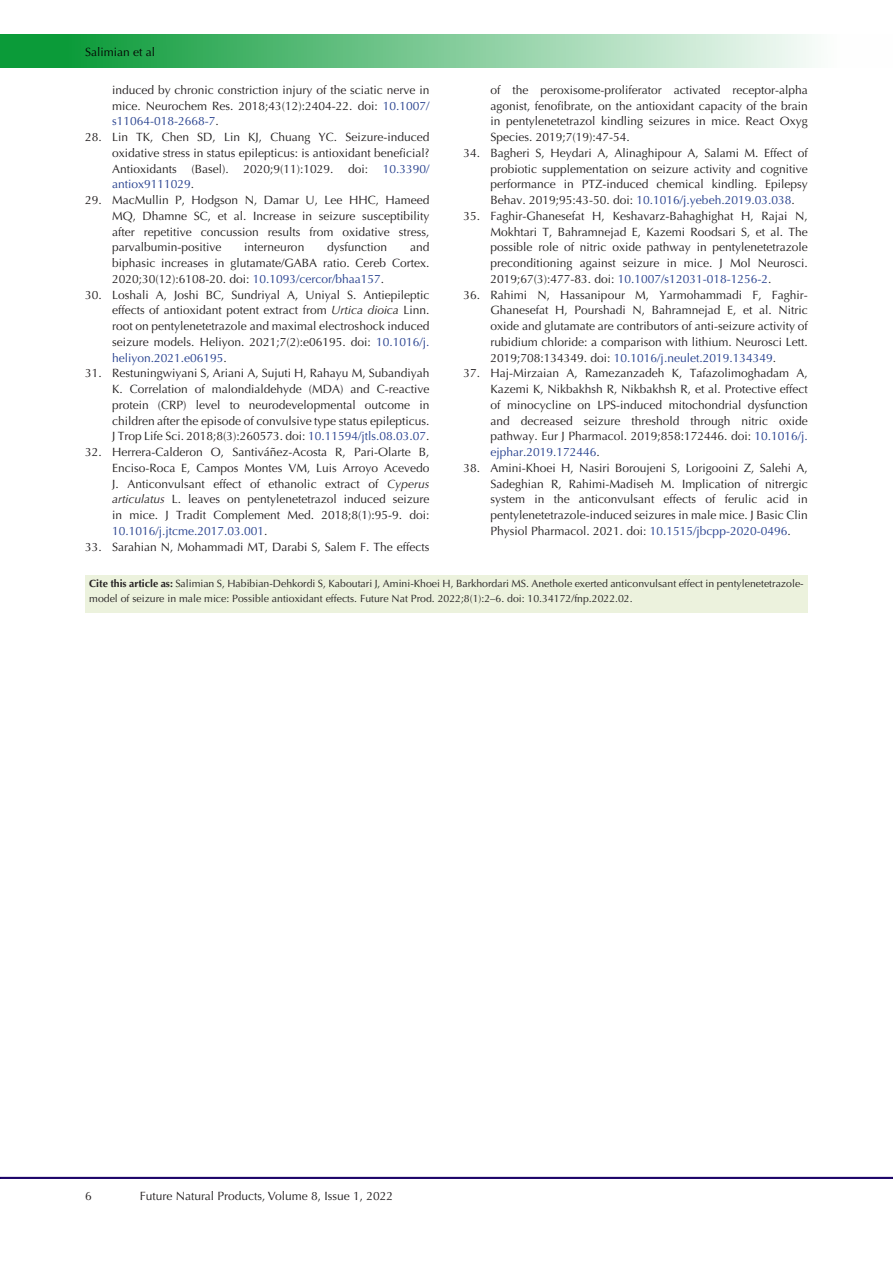
<style>
.page{position:relative;width:893px;height:1263px;background:#fff}
.page>*{position:absolute;margin:0;border:0;box-sizing:border-box;transform-origin:0 0}
.t1{font:12px/15.8px "Optima LT Std";color:#231f20;text-align:justify}
.t2{font:12px "Optima LT Std";color:#040503}
.t3{font:10.5px/15px "Optima LT Std";color:#231f20}
.s1{color:#253f8e}
.s2{font-style:italic}
.s3{font-weight:700}
</style>
<div class="page">
<hr style="left:0;top:1177px;width:893px;height:1px;background:#190066">
<div style="left:1px;top:35px;width:892px;height:33px;background:linear-gradient(to right,#00942c,#fff)"></div>
<div style="left:85px;top:575px;width:723px;height:38px;background:#ecf2dd"></div>
<p class="t2" style="left:85px;top:45px;width:72px">Salimian et al</p>
<p class="t1" style="left:112px;top:82px;width:319px">induced by chronic constriction injury of the sciatic nerve in mice. Neurochem Res. 2018;43(12):2404-22. doi: <span class="s1">10.1007/ s11064-018-2668-7</span>.</p>
<p class="t1" style="left:112px;top:129px;width:319px;text-indent:-27px">28. Lin TK, Chen SD, Lin KJ, Chuang YC. Seizure-induced oxidative stress in status epilepticus: is antioxidant beneficial?<br>Antioxidants (Basel). 2020;9(11):1029. doi: <span class="s1">10.3390/ antiox9111029</span>.</p>
<p class="t1" style="left:112px;top:192px;width:319px;text-indent:-27px">29. MacMullin P, Hodgson N, Damar U, Lee HHC, Hameed MQ, Dhamne SC, et al. Increase in seizure susceptibility after repetitive concussion results from oxidative stress, parvalbumin-positive</p>
<p class="t1" style="left:244px;top:240px;width:62px">interneuron</p>
<p class="t1" style="left:327px;top:240px;width:62px">dysfunction</p>
<p class="t1" style="left:112px;top:240px;width:319px;text-indent:298px">and biphasic increases in glutamate/GABA ratio. Cereb Cortex.<br>2020;30(12):6108-20. doi: <span class="s1">10.1093/cercor/bhaa157</span>.</p>
<p class="t1" style="left:112px;top:287px;width:319px;text-indent:-27px">30. Loshali A, Joshi BC, Sundriyal A, Uniyal S. Antiepileptic effects of antioxidant potent extract from <span class="s2">Urtica dioica</span> Linn. root on pentylenetetrazole and maximal electroshock induced seizure models. Heliyon. 2021;7(2):e06195. doi: <span class="s1">10.1016/j. heliyon.2021.e06195</span>.</p>
<p class="t1" style="left:112px;top:366px;width:319px;text-indent:-27px">31. Restuningwiyani S, Ariani A, Sujuti H, Rahayu M, Subandiyah K. Correlation of malondialdehyde (MDA) and C-reactive protein (CRP) level to neurodevelopmental outcome in children after the episode of convulsive type status epilepticus.<br>J Trop Life Sci. 2018;8(3):260573. doi: <span class="s1">10.11594/jtls.08.03.07</span>.</p>
<p class="t1" style="left:112px;top:444px;width:319px;text-indent:-27px">32. Herrera-Calderon O, Santiváñez-Acosta R, Pari-Olarte B, Enciso-Roca E, Campos Montes VM, Luis Arroyo Acevedo J. Anticonvulsant effect of ethanolic extract of <span class="s2">Cyperus articulatus</span> L. leaves on pentylenetetrazol induced seizure in mice. J Tradit Complement Med. 2018;8(1):95-9. doi:<br><span class="s1">10.1016/j.jtcme.2017.03.001</span>.</p>
<p class="t1" style="left:85px;top:539px;width:346px">33. Sarahian N, Mohammadi MT, Darabi S, Salem F. The effects</p>
<p class="t1" style="left:490px;top:82px;width:319px">of the peroxisome-proliferator activated receptor-alpha agonist, fenofibrate, on the antioxidant capacity of the brain in pentylenetetrazol kindling seizures in mice. React Oxyg Species. 2019;7(19):47-54.</p>
<p class="t1" style="left:490px;top:145px;width:319px;text-indent:-27px">34. Bagheri S, Heydari A, Alinaghipour A, Salami M. Effect of probiotic supplementation on seizure activity and cognitive performance in PTZ-induced chemical kindling. Epilepsy Behav. 2019;95:43-50. doi: <span class="s1">10.1016/j.yebeh.2019.03.038</span>.</p>
<p class="t1" style="left:490px;top:208px;width:319px;text-indent:-27px">35. Faghir-Ghanesefat H, Keshavarz-Bahaghighat H, Rajai N, Mokhtari T, Bahramnejad E, Kazemi Roodsari S, et al. The possible role of nitric oxide pathway in pentylenetetrazole preconditioning against seizure in mice. J Mol Neurosci.<br>2019;67(3):477-83. doi: <span class="s1">10.1007/s12031-018-1256-2</span>.</p>
<p class="t1" style="left:490px;top:287px;width:319px;text-indent:-27px">36. Rahimi N, Hassanipour M, Yarmohammadi F, Faghir-Ghanesefat H, Pourshadi N, Bahramnejad E, et al. Nitric oxide and glutamate are contributors of anti-seizure activity of rubidium chloride: a comparison with lithium. Neurosci Lett.<br>2019;708:134349. doi: <span class="s1">10.1016/j.neulet.2019.134349</span>.</p>
<p class="t1" style="left:490px;top:366px;width:319px;text-indent:-27px">37. Haj-Mirzaian A, Ramezanzadeh K, Tafazolimoghadam A, Kazemi K, Nikbakhsh R, Nikbakhsh R, et al. Protective effect of minocycline on LPS-induced mitochondrial dysfunction and decreased seizure threshold through nitric oxide pathway. Eur J Pharmacol. 2019;858:172446. doi: <span class="s1">10.1016/j. ejphar.2019.172446</span>.</p>
<p class="t1" style="left:490px;top:460px;width:319px;text-indent:-27px">38. Amini-Khoei H, Nasiri Boroujeni S, Lorigooini Z, Salehi A, Sadeghian R, Rahimi-Madiseh M. Implication of nitrergic system in the anticonvulsant effects of ferulic acid in pentylenetetrazole-induced seizures in male mice. J Basic Clin Physiol Pharmacol. 2021. doi: <span class="s1">10.1515/jbcpp-2020-0496</span>.</p>
<p class="t3" style="left:89px;top:576px;width:716px"><span class="s3">Cite this article as:</span> Salimian S, Habibian-Dehkordi S, Kaboutari J, Amini-Khoei H, Barkhordari MS. Anethole exerted anticonvulsant effect in pentylenetetrazole&shy;model of seizure in male mice: Possible antioxidant effects. Future Nat Prod. 2022;8(1):2–6. doi: 10.34172/fnp.2022.02.</p>
<p class="t1" style="left:85px;top:1188px;width:8px">6</p>
<p class="t1" style="left:140px;top:1188px;width:255px">Future Natural Products, Volume 8, Issue 1, 2022</p>
</div>
